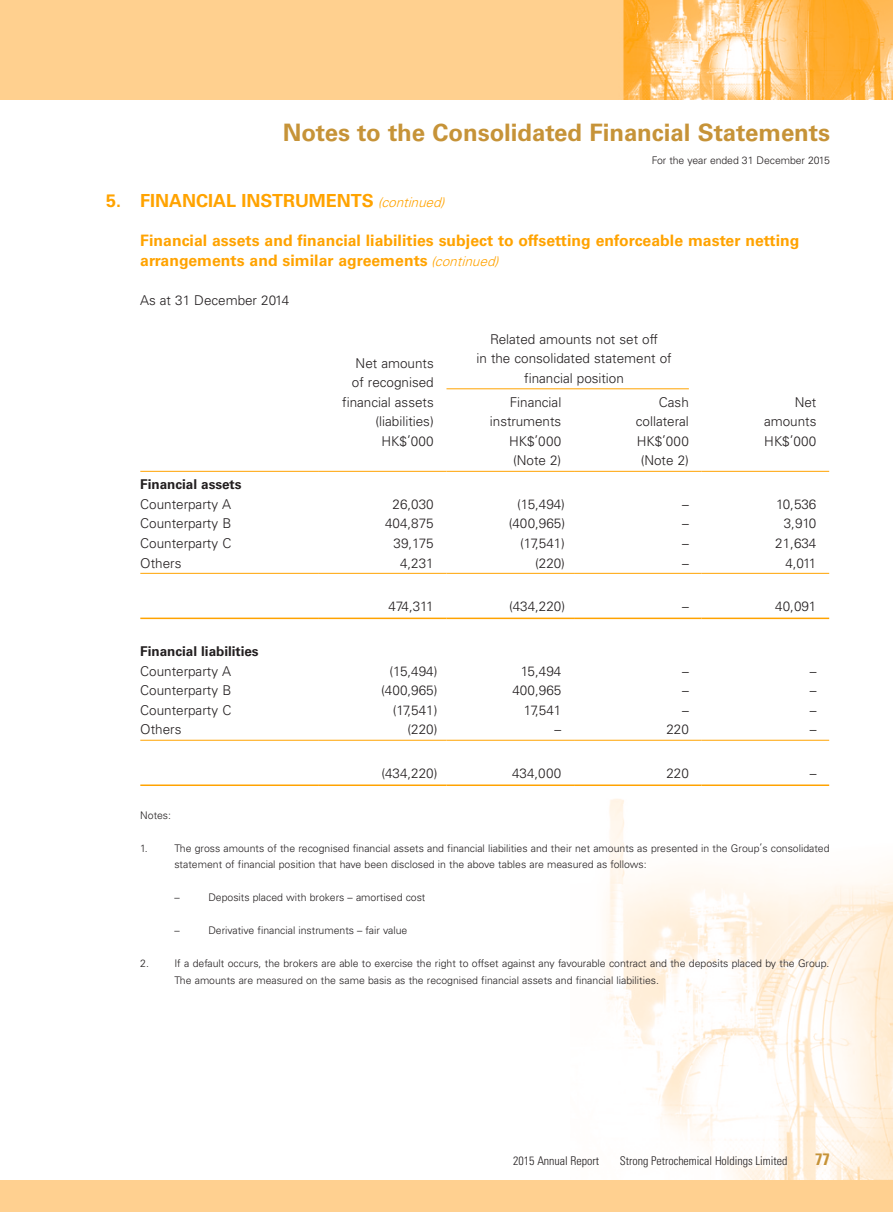
<style>
.page{position:relative;width:893px;height:1212px;background:#fff}
.page>*{position:absolute;margin:0;border:0;box-sizing:border-box;transform-origin:0 0}
.t1{font:700 24px "Univers LT Std";color:#c69338}
.Heading_1{font:700 18px "Univers LT Std";color:#ffa300}
.t2{font:700 condensed 16.5px "Univers LT Std";color:#c69338}
.Heading_2{font:700 15.75px/19.5px "Univers LT Std";letter-spacing:.005em;color:#ffa300}
.Body_Text{font:300 13.5px "Univers LT Std";color:#231f20}
.Body_Text-2{font:700 13.5px "Univers LT Std";color:#231f20}
.t3{font:300 condensed 12px "Univers LT Std";letter-spacing:-.005em;color:#231f20}
.Notes{font:300 10.5px/16.5px "Univers LT Std";color:#231f20}
.s1{font-weight:300;font-style:italic;font-size:13.5px}
</style>
<div class="page">
<img style="left:606px;top:784px;width:287px;height:396px">
<img style="left:0;top:0;width:893px;height:100px">
<div style="left:0;top:1180px;width:893px;height:32px;background:#ffd090"></div>
<hr style="left:446px;top:388px;width:243px;height:1px;background:#ffa300">
<hr style="left:140px;top:471px;width:179px;height:1px;background:#ffa300">
<hr style="left:319px;top:471px;width:127px;height:1px;background:#ffa300">
<hr style="left:446px;top:471px;width:128px;height:1px;background:#ffa300">
<hr style="left:574px;top:471px;width:128px;height:1px;background:#ffa300">
<hr style="left:702px;top:471px;width:127px;height:1px;background:#ffa300">
<hr style="left:140px;top:573px;width:179px;height:1px;background:#ffa300">
<hr style="left:319px;top:573px;width:127px;height:1px;background:#ffa300">
<hr style="left:446px;top:573px;width:128px;height:1px;background:#ffa300">
<hr style="left:574px;top:573px;width:128px;height:1px;background:#ffa300">
<hr style="left:702px;top:573px;width:127px;height:1px;background:#ffa300">
<hr style="left:140px;top:618px;width:179px;height:1px;background:#ffa300">
<hr style="left:319px;top:618px;width:127px;height:1px;background:#ffa300">
<hr style="left:446px;top:618px;width:128px;height:1px;background:#ffa300">
<hr style="left:574px;top:618px;width:128px;height:1px;background:#ffa300">
<hr style="left:702px;top:618px;width:127px;height:1px;background:#ffa300">
<hr style="left:140px;top:740px;width:179px;height:1px;background:#ffa300">
<hr style="left:319px;top:740px;width:127px;height:1px;background:#ffa300">
<hr style="left:446px;top:740px;width:128px;height:1px;background:#ffa300">
<hr style="left:574px;top:740px;width:128px;height:1px;background:#ffa300">
<hr style="left:702px;top:740px;width:127px;height:1px;background:#ffa300">
<hr style="left:140px;top:784px;width:179px;height:2px;background:#ffa300">
<hr style="left:319px;top:784px;width:127px;height:2px;background:#ffa300">
<hr style="left:446px;top:784px;width:128px;height:2px;background:#ffa300">
<hr style="left:574px;top:784px;width:128px;height:2px;background:#ffa300">
<hr style="left:702px;top:784px;width:127px;height:2px;background:#ffa300">
<h1 class="t1" style="left:283px;top:118px;width:549px">Notes to the Consolidated Financial Statements</h1>
<p class="Notes" style="left:652px;top:152px;width:180px">For the year ended 31 December 2015</p>
<p class="Heading_1" style="left:106px;top:191px;width:344px">5. FINANCIAL INSTRUMENTS <span class="s1">(continued)</span></p>
<p class="Heading_2" style="left:140px;top:231px;width:661px">Financial assets and financial liabilities subject to offsetting enforceable master netting arrangements and similar agreements <span class="s1">(continued)</span></p>
<p class="Body_Text" style="left:140px;top:292px;width:151px">As at 31 December 2014</p>
<p class="Body_Text" style="left:356px;top:355px;width:80px">Net amounts</p>
<p class="Body_Text" style="left:352px;top:374px;width:83px">of recognised</p>
<p class="Body_Text" style="left:342px;top:394px;width:93px">financial assets</p>
<p class="Body_Text" style="left:376px;top:413px;width:60px">(liabilities)</p>
<p class="Body_Text" style="left:490px;top:331px;width:169px">Related amounts not set off</p>
<p class="Body_Text" style="left:476px;top:350px;width:197px">in the consolidated statement of</p>
<p class="Body_Text" style="left:524px;top:370px;width:101px">financial position</p>
<p class="Body_Text" style="left:510px;top:394px;width:53px">Financial</p>
<p class="Body_Text" style="left:490px;top:413px;width:73px">instruments</p>
<p class="Body_Text" style="left:659px;top:394px;width:31px">Cash</p>
<p class="Body_Text" style="left:636px;top:413px;width:55px">collateral</p>
<p class="Body_Text" style="left:795px;top:394px;width:23px">Net</p>
<p class="Body_Text" style="left:764px;top:413px;width:54px">amounts</p>
<p class="Body_Text" style="left:382px;top:433px;width:54px">HK$’000</p>
<p class="Body_Text" style="left:509px;top:433px;width:54px">HK$’000</p>
<p class="Body_Text" style="left:637px;top:433px;width:54px">HK$’000</p>
<p class="Body_Text" style="left:764px;top:433px;width:54px">HK$’000</p>
<p class="Body_Text" style="left:513px;top:452px;width:50px">(Note 2)</p>
<p class="Body_Text" style="left:641px;top:452px;width:50px">(Note 2)</p>
<p class="Body_Text-2" style="left:140px;top:477px;width:103px">Financial assets</p>
<p class="Body_Text" style="left:140px;top:496px;width:92px">Counterparty A</p>
<p class="Body_Text" style="left:393px;top:496px;width:43px">26,030</p>
<p class="Body_Text" style="left:517px;top:496px;width:49px">(15,494)</p>
<p class="Body_Text" style="left:682px;top:496px;width:8px">–</p>
<p class="Body_Text" style="left:776px;top:496px;width:42px">10,536</p>
<p class="Body_Text" style="left:140px;top:515px;width:93px">Counterparty B</p>
<p class="Body_Text" style="left:385px;top:515px;width:50px">404,875</p>
<p class="Body_Text" style="left:509px;top:515px;width:58px">(400,965)</p>
<p class="Body_Text" style="left:682px;top:515px;width:8px">–</p>
<p class="Body_Text" style="left:784px;top:515px;width:34px">3,910</p>
<p class="Body_Text" style="left:140px;top:535px;width:93px">Counterparty C</p>
<p class="Body_Text" style="left:394px;top:535px;width:42px">39,175</p>
<p class="Body_Text" style="left:520px;top:535px;width:46px">(17,541)</p>
<p class="Body_Text" style="left:682px;top:535px;width:8px">–</p>
<p class="Body_Text" style="left:775px;top:535px;width:43px">21,634</p>
<p class="Body_Text" style="left:140px;top:554px;width:43px">Others</p>
<p class="Body_Text" style="left:400px;top:554px;width:35px">4,231</p>
<p class="Body_Text" style="left:535px;top:554px;width:31px">(220)</p>
<p class="Body_Text" style="left:682px;top:554px;width:8px">–</p>
<p class="Body_Text" style="left:785px;top:554px;width:33px">4,011</p>
<p class="Body_Text" style="left:388px;top:598px;width:47px">474,311</p>
<p class="Body_Text" style="left:509px;top:598px;width:58px">(434,220)</p>
<p class="Body_Text" style="left:682px;top:598px;width:8px">–</p>
<p class="Body_Text" style="left:775px;top:598px;width:43px">40,091</p>
<p class="Body_Text-2" style="left:140px;top:644px;width:120px">Financial liabilities</p>
<p class="Body_Text" style="left:140px;top:663px;width:92px">Counterparty A</p>
<p class="Body_Text" style="left:390px;top:663px;width:49px">(15,494)</p>
<p class="Body_Text" style="left:521px;top:663px;width:42px">15,494</p>
<p class="Body_Text" style="left:682px;top:663px;width:8px">–</p>
<p class="Body_Text" style="left:810px;top:663px;width:8px">–</p>
<p class="Body_Text" style="left:140px;top:682px;width:93px">Counterparty B</p>
<p class="Body_Text" style="left:381px;top:682px;width:58px">(400,965)</p>
<p class="Body_Text" style="left:512px;top:682px;width:50px">400,965</p>
<p class="Body_Text" style="left:682px;top:682px;width:8px">–</p>
<p class="Body_Text" style="left:810px;top:682px;width:8px">–</p>
<p class="Body_Text" style="left:140px;top:702px;width:93px">Counterparty C</p>
<p class="Body_Text" style="left:393px;top:702px;width:46px">(17,541)</p>
<p class="Body_Text" style="left:524px;top:702px;width:39px">17,541</p>
<p class="Body_Text" style="left:682px;top:702px;width:8px">–</p>
<p class="Body_Text" style="left:810px;top:702px;width:8px">–</p>
<p class="Body_Text" style="left:140px;top:721px;width:43px">Others</p>
<p class="Body_Text" style="left:408px;top:721px;width:31px">(220)</p>
<p class="Body_Text" style="left:555px;top:721px;width:8px">–</p>
<p class="Body_Text" style="left:666px;top:721px;width:24px">220</p>
<p class="Body_Text" style="left:810px;top:721px;width:8px">–</p>
<p class="Body_Text" style="left:381px;top:765px;width:58px">(434,220)</p>
<p class="Body_Text" style="left:512px;top:765px;width:51px">434,000</p>
<p class="Body_Text" style="left:666px;top:765px;width:24px">220</p>
<p class="Body_Text" style="left:810px;top:765px;width:8px">–</p>
<p class="Notes" style="left:140px;top:806px;width:32px">Notes:</p>
<p class="Notes" style="left:140px;top:839px;width:9px">1.</p>
<p class="Notes" style="left:174px;top:839px;width:657px">The gross amounts of the recognised financial assets and financial liabilities and their net amounts as presented in the Group’s consolidated statement of financial position that have been disclosed in the above tables are measured as follows:</p>
<p class="Notes" style="left:174px;top:889px;width:7px">–</p>
<p class="Notes" style="left:208px;top:889px;width:219px">Deposits placed with brokers – amortised cost</p>
<p class="Notes" style="left:174px;top:922px;width:7px">–</p>
<p class="Notes" style="left:208px;top:922px;width:200px">Derivative financial instruments – fair value</p>
<p class="Notes" style="left:140px;top:955px;width:10px">2.</p>
<p class="Notes" style="left:174px;top:955px;width:657px">If a default occurs, the brokers are able to exercise the right to offset against any favourable contract and the deposits placed by the Group.<br>The amounts are measured on the same basis as the recognised financial assets and financial liabilities.</p>
<p class="t3" style="left:513px;top:1153px;width:87px">2015 Annual Report</p>
<p class="t3" style="left:620px;top:1153px;width:169px">Strong Petrochemical Holdings Limited</p>
<h3 class="t2" style="left:815px;top:1149px;width:16px">77</h3>
</div>
